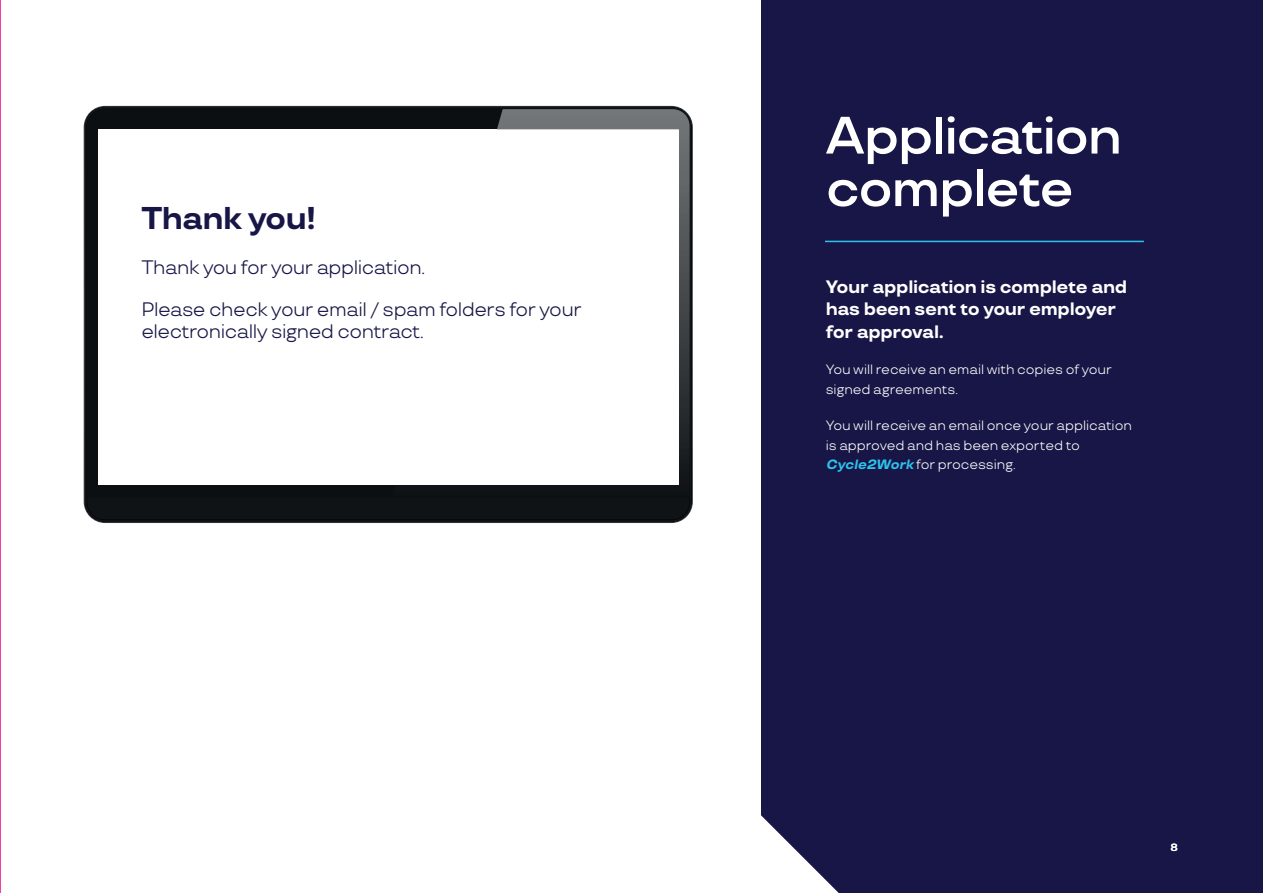
<style>
.page{position:relative;width:1263px;height:893px;background:#fff}
.page>*{position:absolute;margin:0;border:0;box-sizing:border-box;transform-origin:0 0}
.t1{font:600 52.5px/52.5px "TT Travels";letter-spacing:-.03em;color:#fff}
.t2{font:700 31.5px "TT Travels";letter-spacing:-.025em;color:#181646}
.t3{font:19.5px/42.3px "TT Travels";letter-spacing:-.025em;color:#181646}
.t4{font:700 18px/22.5px "TT Travels";letter-spacing:-.02em;color:#fff}
.t5{font:13.5px/19.5px "TT Travels";letter-spacing:-.005em;color:#fff}
.t6{font:600 10.5px "TT Travels";color:#fff}
.s1{font-weight:700;font-style:italic;color:#2cc3ee}
</style>
<div class="page">
<div style="left:761px;top:0;width:502px;height:893px;background:#181646"></div>
<svg style="left:761px;top:815px;width:78px;height:78px"></svg>
<div style="left:87px;top:497px;width:603px;height:23px;background:#101316"></div>
<div style="left:87px;top:109px;width:305px;height:388px;background:#0c0f12"></div>
<div style="left:98px;top:130px;width:581px;height:355px;background:#fff"></div>
<svg style="left:392px;top:109px;width:298px;height:388px;background:#3f4245"></svg>
<svg style="left:395px;top:130px;width:284px;height:355px"></svg>
<hr style="left:825px;top:241px;width:319px;height:1px;background:#2cc3ee">
<div style="left:141px;top:200px;width:456px;height:56px;background:#fff"></div>
<div style="left:141px;top:256px;width:490px;height:207px;background:#fff"></div>
<hr style="left:0;top:0;width:1px;height:893px;background:#ed028c">
<h2 class="t2" style="left:141px;top:199px;width:176px">Thank you!</h2>
<h3 class="t3" style="left:141px;top:246px;width:442px">Thank you for your application.<br>Please check your email / spam folders for your</h3>
<h3 class="t3" style="left:141px;top:310px;width:284px">electronically signed contract.</h3>
<h1 class="t1" style="left:826px;top:110px;width:298px">Application complete</h1>
<h3 class="t4" style="left:826px;top:275px;width:303px">Your application is complete and has been sent to your employer for approval.</h3>
<p class="t5" style="left:826px;top:360px;width:288px">You will receive an email with copies of your signed agreements.</p>
<p class="t5" style="left:826px;top:416px;width:308px">You will receive an email once your application is approved and has been exported to<br><span class="s1">Cycle2Work</span> for processing.</p>
<p class="t6" style="left:1170px;top:841px;width:9px">8</p>
</div>
